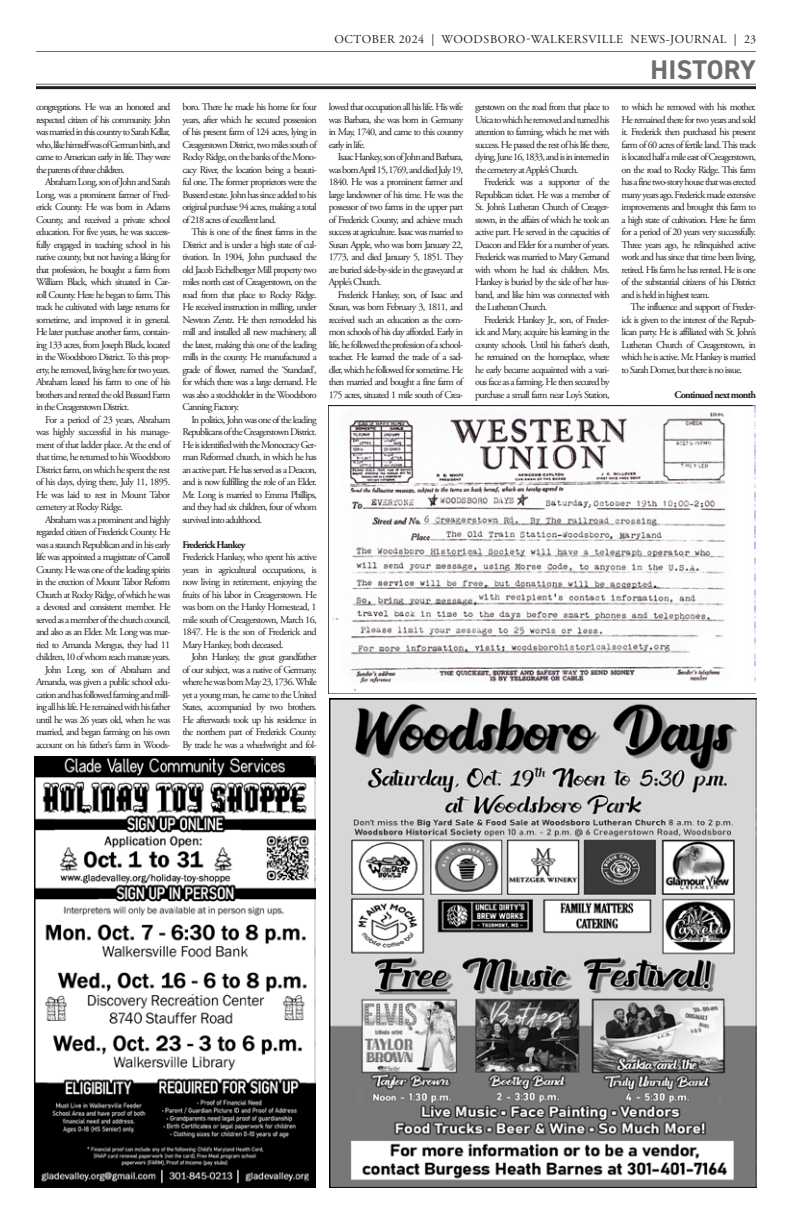
<style>
.page{position:relative;width:792px;height:1224px;background:#fff}
.page>*{position:absolute;margin:0;border:0;box-sizing:border-box;transform-origin:0 0}
.t1{font:700 27px "DIN2014";letter-spacing:.005em;color:#6c6d70}
.t2{font:12px "Adobe Garamond Pro";letter-spacing:.05em;color:#231f20}
.body{font:10.2px/12.5px "Adobe Garamond Pro";letter-spacing:-.075em;color:#231f20;text-align:justify}
.body-2{font:700 10.2px "Adobe Garamond Pro";letter-spacing:-.075em;color:#231f20}
</style>
<div class="page">
<hr style="left:36px;top:51px;width:720px;height:1px;background:#6c6d70">
<hr style="left:36px;top:84px;width:720px;height:1px;background:#6c6d70">
<hr style="left:36px;top:86px;width:720px;height:3px;background:#231f20">
<img style="left:329px;top:698px;width:427px;height:490px">
<img style="left:35px;top:756px;width:280px;height:432px">
<img style="left:329px;top:405px;width:427px;height:287px">
<p class="body" style="left:36px;top:101px;width:136px">congregations. He was an honored and respected citizen of his community. John was married in this country to Sarah Kellar, who, like himself was of German birth, and came to American early in life. They were the parents of three children.</p>
<p class="body" style="left:36px;top:176px;width:136px;text-indent:9px">Abraham Long, son of John and Sarah Long, was a prominent farmer of Fred&shy;erick County. He was born in Adams County, and received a private school education. For five years, he was success&shy;fully engaged in teaching school in his native county, but not having a liking for that profession, he bought a farm from William Black, which situated in Car&shy;roll County. Here he began to farm. This track he cultivated with large returns for sometime, and improved it in general.<br>He later purchase another farm, contain&shy;ing 133 acres, from Joseph Black, located in the Woodsboro District. To this prop&shy;erty, he removed, living here for two years.<br>Abraham leased his farm to one of his brothers and rented the old Bussard Farm in the Creagerstown District.</p>
<p class="body" style="left:36px;top:414px;width:136px;text-indent:9px">For a period of 23 years, Abraham was highly successful in his manage&shy;ment of that ladder place. At the end of that time, he returned to his Woodsboro District farm, on which he spent the rest of his days, dying there, July 11, 1895.<br>He was laid to rest in Mount Tabor cemetery at Rocky Ridge.</p>
<p class="body" style="left:36px;top:514px;width:136px;text-indent:9px">Abraham was a prominent and highly regarded citizen of Frederick County. He was a staunch Republican and in his early life was appointed a magistrate of Carroll County. He was one of the leading spirits in the erection of Mount Tabor Reform Church at Rocky Ridge, of which he was a devoted and consistent member. He served as a member of the church council, and also as an Elder. Mr. Long was mar&shy;ried to Amanda Mengus, they had 11 children, 10 of whom reach mature years.</p>
<p class="body" style="left:36px;top:664px;width:136px;text-indent:9px">John Long, son of Abraham and Amanda, was given a public school edu&shy;cation and has followed farming and mill&shy;ing all his life. He remained with his father until he was 26 years old, when he was married, and began farming on his own account on his father‘s farm in Woods-</p>
<p class="body" style="left:182px;top:101px;width:136px">boro. There he made his home for four years, after which he secured possession of his present farm of 124 acres, lying in Creagerstown District, two miles south of Rocky Ridge, on the banks of the Mono&shy;cacy River, the location being a beauti&shy;ful one. The former proprietors were the Busserd estate. John has since added to his original purchase 94 acres, making a total of 218 acres of excellent land.</p>
<p class="body" style="left:182px;top:226px;width:136px;text-indent:9px">This is one of the finest farms in the District and is under a high state of cul&shy;tivation. In 1904, John purchased the old Jacob Eichelberger Mill property two miles north east of Creagerstown, on the road from that place to Rocky Ridge.<br>He received instruction in milling, under Newton Zentz. He then remodeled his mill and installed all new machinery, all the latest, making this one of the leading mills in the county. He manufactured a grade of flower, named the ‘Standard’, for which there was a large demand. He was also a stockholder in the Woodsboro Canning Factory.</p>
<p class="body" style="left:182px;top:414px;width:136px;text-indent:9px">In politics, John was one of the leading Republicans of the Creagerstown District.<br>He is identified with the Monocracy Ger&shy;man Reformed church, in which he has an active part. He has served as a Deacon, and is now fulfilling the role of an Elder.<br>Mr. Long is married to Emma Phillips, and they had six children, four of whom survived into adulthood.</p>
<p class="body-2" style="left:182px;top:539px;width:65px">Frederick Hankey</p>
<p class="body" style="left:182px;top:551px;width:136px">Frederick Hankey, who spent his active years in agricultural occupations, is now living in retirement, enjoying the fruits of his labor in Creagerstown. He was born on the Hanky Homestead, 1 mile south of Creagerstown, March 16, 1847. He is the son of Frederick and Mary Hankey, both deceased.</p>
<p class="body" style="left:182px;top:651px;width:136px;text-indent:9px">John Hankey, the great grandfather of our subject, was a native of Germany, where he was born May 23, 1736. While yet a young man, he came to the United States, accompanied by two brothers.<br>He afterwards took up his residence in the northern part of Frederick County.<br>By trade he was a wheelwright and fol-</p>
<p class="t2" style="left:334px;top:32px;width:423px">OCTOBER 2024 | WOODSBORO-WALKERSVILLE NEWS-JOURNAL | 23</p>
<p class="t1" style="left:650px;top:51px;width:107px">HISTORY</p>
<p class="body" style="left:329px;top:101px;width:136px">lowed that occupation all his life. His wife was Barbara, she was born in Germany in May, 1740, and came to this country early in life.</p>
<p class="body" style="left:329px;top:151px;width:136px;text-indent:9px">Isaac Hankey, son of John and Barbara, was born April 15, 1769, and died July 19, 1840. He was a prominent farmer and large landowner of his time. He was the possessor of two farms in the upper part of Frederick County, and achieve much success at agriculture. Isaac was married to Susan Apple, who was born January 22, 1773, and died January 5, 1851. They are buried side-by-side in the graveyard at Apple’s Church.</p>
<p class="body" style="left:329px;top:289px;width:136px;text-indent:9px">Frederick Hankey, son, of Isaac and Susan, was born February 3, 1811, and received such an education as the com&shy;mon schools of his day afforded. Early in life, he followed the profession of a school&shy;teacher. He learned the trade of a sad&shy;dler, which he followed for sometime. He then married and bought a fine farm of 175 acres, situated 1 mile south of Crea-</p>
<p class="body" style="left:475px;top:101px;width:136px">gerstown on the road from that place to Utica to which he removed and turned his attention to farming, which he met with success. He passed the rest of his life there, dying, June 16, 1833, and is in interned in the cemetery at Apple’s Church.</p>
<p class="body" style="left:475px;top:176px;width:136px;text-indent:9px">Frederick was a supporter of the Republican ticket. He was a member of St. John’s Lutheran Church of Creager&shy;stown, in the affairs of which he took an active part. He served in the capacities of Deacon and Elder for a number of years.<br>Frederick was married to Mary Gernand with whom he had six children. Mrs.<br>Hankey is buried by the side of her hus&shy;band, and like him was connected with the Lutheran Church.</p>
<p class="body" style="left:475px;top:314px;width:136px;text-indent:9px">Frederick Hankey Jr., son, of Freder&shy;ick and Mary, acquire his learning in the county schools. Until his father‘s death, he remained on the homeplace, where he early became acquainted with a vari&shy;ous face as a farming. He then secured by purchase a small farm near Loy’s Station,</p>
<p class="body" style="left:622px;top:101px;width:136px">to which he removed with his mother.<br>He remained there for two years and sold it. Frederick then purchased his present farm of 60 acres of fertile land. This track is located half a mile east of Creagerstown, on the road to Rocky Ridge. This farm has a fine two-story house that was erected many years ago. Frederick made extensive improvements and brought this farm to a high state of cultivation. Here he farm for a period of 20 years very successfully.<br>Three years ago, he relinquished active work and has since that time been living, retired. His farm he has rented. He is one of the substantial citizens of his District and is held in highest team.</p>
<p class="body" style="left:622px;top:301px;width:136px;text-indent:9px">The influence and support of Freder&shy;ick is given to the interest of the Repub&shy;lican party. He is affiliated with St. John’s Lutheran Church of Creagerstown, in which he is active. Mr. Hankey is married to Sarah Domer, but there is no issue.</p>
<p class="body-2" style="left:674px;top:389px;width:83px">Continued next month</p>
</div>
